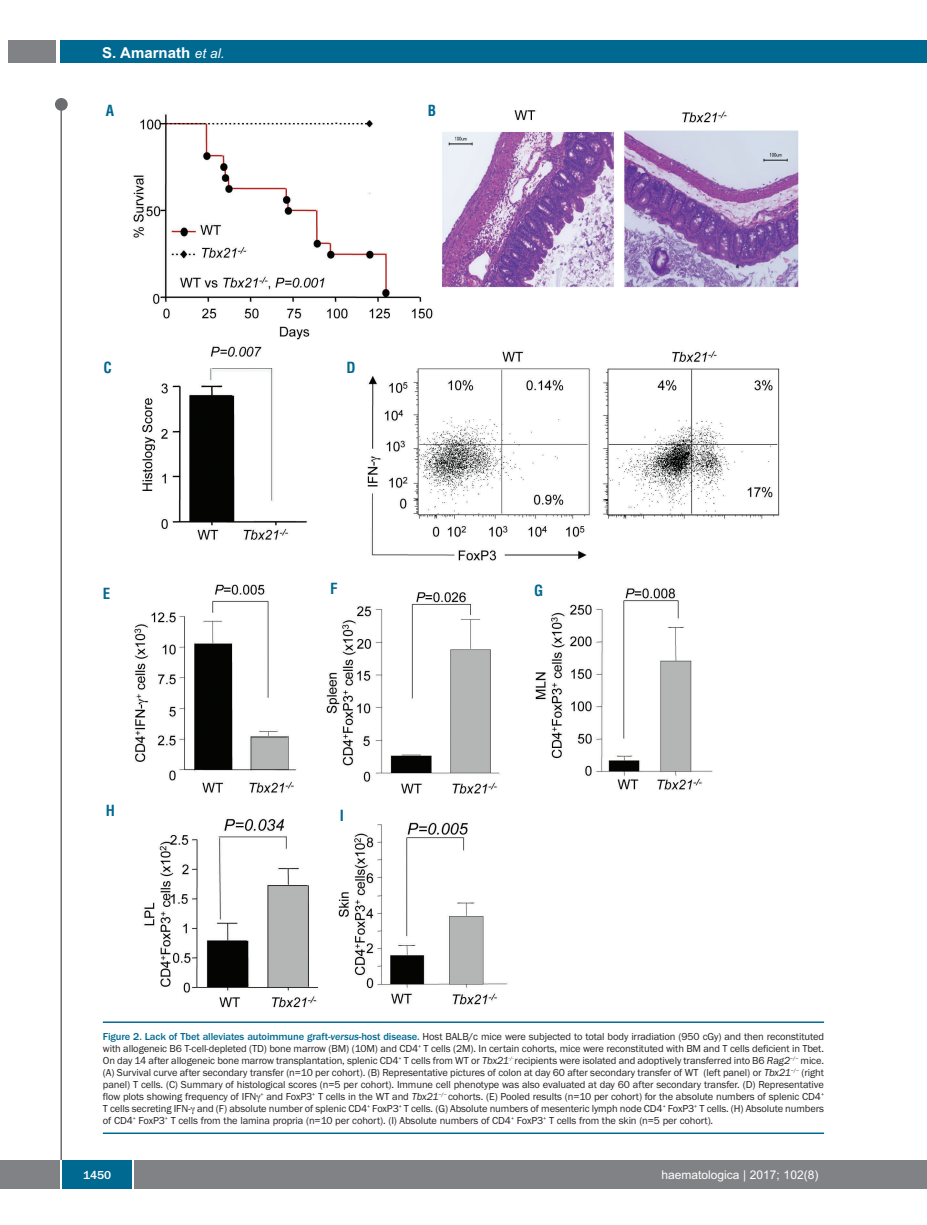
<style>
.page{position:relative;width:927px;height:1225px;background:#fff}
.page>*{position:absolute;margin:0;border:0;box-sizing:border-box;transform-origin:0 0}
.t1{font:700 15px "Arial";color:#fff}
.t2{font:700 condensed 15px "Helvetica";color:#006991}
.t3{font:12px "Arial";color:#fff}
.t4{font:500 12px "Franklin Gothic";color:#fff}
.t5{font:10.5px/12px "Franklin Gothic";letter-spacing:-.01em;color:#231f20;text-align:justify}
.s1{font-weight:400;font-style:italic;font-size:13.5px}
.s2{font-weight:500;color:#006991}
.s3{font-weight:500;font-style:italic;color:#006991}
.s4{font-style:italic}
</style>
<div class="page">
<div style="left:911px;top:40px;width:16px;height:22px;background:#006991"></div>
<div style="left:910px;top:1160px;width:17px;height:28px;background:#808285"></div>
<div style="left:55px;top:98px;width:13px;height:13px;background:#6c6d70;border-radius:50%"></div>
<hr style="left:60px;top:101px;width:2px;height:1061px;background:#6c6d70">
<div style="left:60px;top:40px;width:852px;height:22px;background:#006991"></div>
<div style="left:9px;top:40px;width:47px;height:22px;background:#808285"></div>
<div style="left:0;top:1160px;width:911px;height:28px;background:#808285"></div>
<div style="left:62px;top:1160px;width:71px;height:28px;background:#006991"></div>
<hr style="left:60px;top:1160px;width:2px;height:28px;background:#fff">
<svg style="left:133px;top:1160px;width:1px;height:28px"></svg>
<img style="left:132px;top:110px;width:667px;height:898px">
<hr style="left:103px;top:1021px;width:721px;height:2px;background:#006991">
<hr style="left:103px;top:1132px;width:721px;height:2px;background:#006991">
<h1 class="t1" style="left:102px;top:44px;width:124px">S. Amarnath <span class="s1">et al.</span></h1>
<h1 class="t2" style="left:106px;top:102px;width:10px">A</h1>
<h1 class="t2" style="left:428px;top:102px;width:10px">B</h1>
<h1 class="t2" style="left:104px;top:359px;width:10px">C</h1>
<h1 class="t2" style="left:347px;top:359px;width:11px">D</h1>
<h1 class="t2" style="left:103px;top:585px;width:9px">E</h1>
<h1 class="t2" style="left:330px;top:579px;width:9px">F</h1>
<h1 class="t2" style="left:534px;top:582px;width:11px">G</h1>
<h1 class="t2" style="left:106px;top:802px;width:11px">H</h1>
<h1 class="t2" style="left:340px;top:807px;width:6px">I</h1>
<p class="t5" style="left:103px;top:1030px;width:723px"><span class="s2">Figure 2. Lack of Tbet alleviates autoimmune graft-</span><span class="s3">versus</span><span class="s2">-host disease.</span> Host BALB/c mice were subjected to total body irradiation (950 cGy) and then reconstituted with allogeneic B6 T-cell-depleted (TD) bone marrow (BM) (10M) and CD4<sup>+</sup> T cells (2M). In certain cohorts, mice were reconstituted with BM and T cells deficient in Tbet.<br>On day 14 after allogeneic bone marrow transplantation, splenic CD4<sup>+</sup> T cells from WT or <span class="s4">Tbx21</span><sup>-/-</sup> recipients were isolated and adoptively transferred into B6 <span class="s4">Rag2</span><sup>−/−</sup> mice. (A) Survival curve after secondary transfer (n=10 per cohort). (B) Representative pictures of colon at day 60 after secondary transfer of WT (left panel) or <span class="s4">Tbx21</span><sup>−/−</sup> (right panel) T cells. (C) Summary of histological scores (n=5 per cohort). Immune cell phenotype was also evaluated at day 60 after secondary transfer. (D) Representative flow plots showing frequency of IFN <sup>+</sup> and FoxP3<sup>+</sup> T cells in the WT and <span class="s4">Tbx21</span><sup>−/−</sup> cohorts. (E) Pooled results (n=10 per cohort) for the absolute numbers of splenic CD4<sup>+ </sup>T cells secreting IFN- and (F) absolute number of splenic CD4<sup>+</sup> FoxP3<sup>+</sup> T cells. (G) Absolute numbers of mesenteric lymph node CD4<sup>+</sup> FoxP3<sup>+</sup> T cells. (H) Absolute numbers of CD4<sup>+</sup> FoxP3<sup>+</sup> T cells from the lamina propria (n=10 per cohort). (I) Absolute numbers of CD4<sup>+</sup> FoxP3<sup>+</sup> T cells from the skin (n=5 per cohort).</p>
<p class="t4" style="left:83px;top:1167px;width:30px">1450</p>
<p class="t3" style="left:661px;top:1167px;width:158px">haematologica | 2017; 102(8)</p>
</div>
